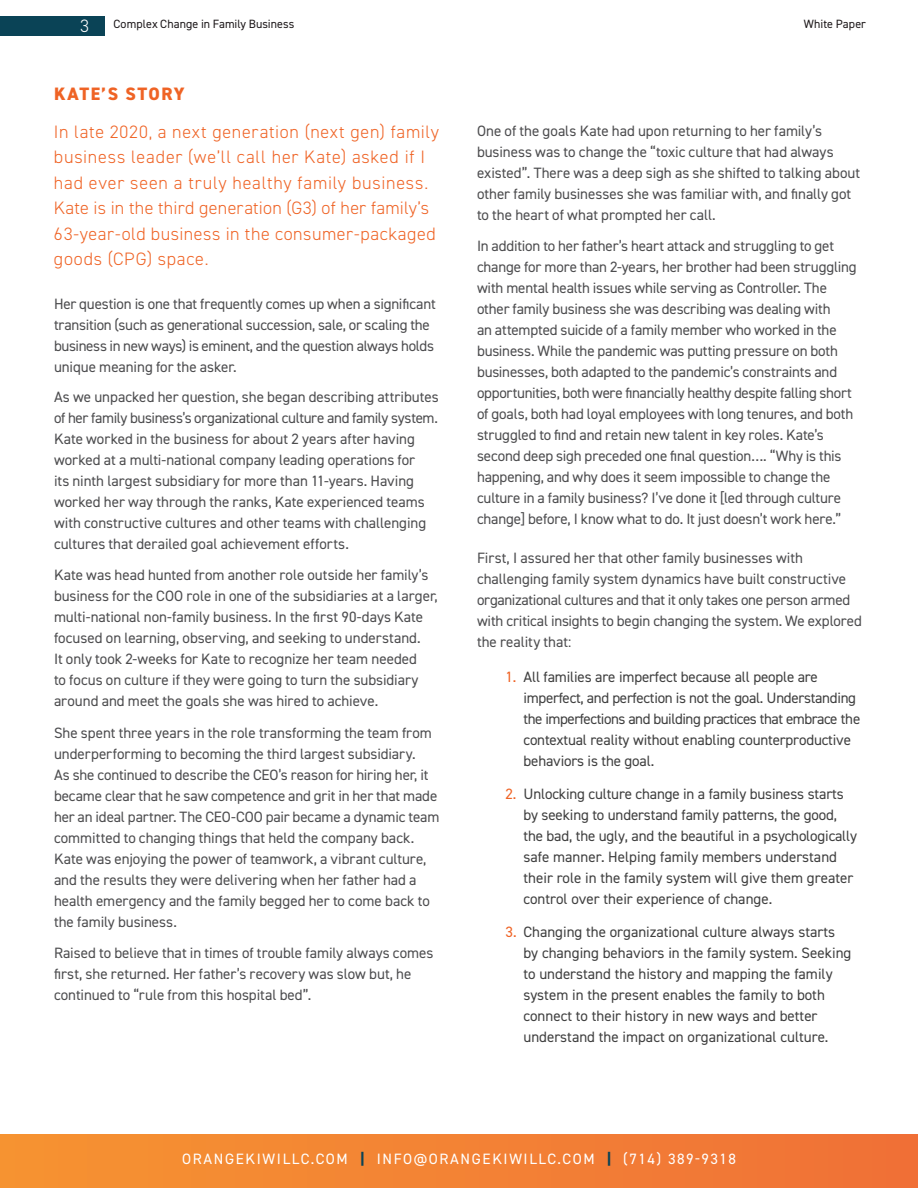
<style>
.page{position:relative;width:918px;height:1188px;background:#fff}
.page>*{position:absolute;margin:0;border:0;box-sizing:border-box;transform-origin:0 0}
.t1{font:300 18px/25.5px "DIN2014";letter-spacing:.04em;color:#ef6325}
.t2{font:800 18px "DIN2014";letter-spacing:.085em;color:#ef6325}
.t3{font:300 18px "DIN2014";color:#fff}
.t4{font:15px/21px "DIN2014";letter-spacing:-.005em;color:#4d4d4f}
.t5{font:15px/21px "DIN2014";color:#404040}
.t6{font:15px "DIN2014";letter-spacing:.11em;color:#fff}
.t7{font:12px "DIN2014";letter-spacing:.005em;color:#1d181a}
.s1{color:#ef6325}
.s2{font-weight:800;color:#0a4356}
</style>
<div class="page">
<div style="left:0;top:16px;width:104px;height:20px;background:#0a4356"></div>
<div style="left:0;top:1134px;width:918px;height:54px;background:linear-gradient(to right,#f69431,#f07037)"></div>
<p class="t3" style="left:80px;top:15px;width:10px">3</p>
<p class="t7" style="left:113px;top:17px;width:183px">Complex Change in Family Business</p>
<p class="t7" style="left:804px;top:17px;width:64px">White Paper</p>
<p class="t2" style="left:54px;top:82px;width:132px">KATE’S STORY</p>
<p class="t1" style="left:54px;top:119px;width:386px">In late 2020, a next generation (next gen) family business leader (we’ll call her Kate) asked if I had ever seen a truly healthy family business.<br>Kate is in the third generation (G3) of her family’s 63-year-old business in the consumer-packaged goods (CPG) space.</p>
<p class="t4" style="left:54px;top:293px;width:383px">Her question is one that frequently comes up when a significant transition (such as generational succession, sale, or scaling the business in new ways) is eminent, and the question always holds unique meaning for the asker.</p>
<p class="t4" style="left:54px;top:386px;width:386px">As we unpacked her question, she began describing attributes of her family business’s organizational culture and family system.<br>Kate worked in the business for about 2 years after having worked at a multi-national company leading operations for<br>its ninth largest subsidiary for more than 11-years. Having worked her way through the ranks, Kate experienced teams with constructive cultures and other teams with challenging cultures that derailed goal achievement efforts.</p>
<p class="t4" style="left:54px;top:564px;width:385px">Kate was head hunted from another role outside her family’s business for the COO role in one of the subsidiaries at a larger, multi-national non-family business. In the first 90-days Kate focused on learning, observing, and seeking to understand.<br>It only took 2-weeks for Kate to recognize her team needed<br>to focus on culture if they were going to turn the subsidiary around and meet the goals she was hired to achieve.</p>
<p class="t4" style="left:54px;top:722px;width:387px">She spent three years in the role transforming the team from underperforming to becoming the third largest subsidiary.<br>As she continued to describe the CEO’s reason for hiring her, it became clear that he saw competence and grit in her that made her an ideal partner. The CEO-COO pair became a dynamic team committed to changing things that held the company back.<br>Kate was enjoying the power of teamwork, a vibrant culture, and the results they were delivering when her father had a health emergency and the family begged her to come back to the family business.</p>
<p class="t4" style="left:54px;top:942px;width:381px">Raised to believe that in times of trouble family always comes first, she returned. Her father’s recovery was slow but, he continued to “rule from this hospital bed”.</p>
<p class="t4" style="left:477px;top:120px;width:385px">One of the goals Kate had upon returning to her family’s business was to change the “toxic culture that had always existed”. There was a deep sigh as she shifted to talking about other family businesses she was familiar with, and finally got to the heart of what prompted her call.</p>
<p class="t4" style="left:477px;top:235px;width:381px">In addition to her father’s heart attack and struggling to get change for more than 2-years, her brother had been struggling with mental health issues while serving as Controller. The other family business she was describing was dealing with<br>an attempted suicide of a family member who worked in the business. While the pandemic was putting pressure on both businesses, both adapted to the pandemic’s constraints and opportunities, both were financially healthy despite falling short of goals, both had loyal employees with long tenures, and both struggled to find and retain new talent in key roles. Kate’s second deep sigh preceded one final question…. “Why is this happening, and why does it seem impossible to change the culture in a family business? I’ve done it [led through culture change] before, I know what to do. It just doesn’t work here.”</p>
<p class="t4" style="left:477px;top:547px;width:386px">First, I assured her that other family businesses with challenging family system dynamics have built constructive organizational cultures and that it only takes one person armed with critical insights to begin changing the system. We explored the reality that:</p>
<p class="t5" style="left:524px;top:666px;width:338px;text-indent:-18px"><span class="s1">1.</span> All families are imperfect because all people are imperfect, and perfection is not the goal. Understanding the imperfections and building practices that embrace the contextual reality without enabling counterproductive behaviors is the goal.</p>
<p class="t5" style="left:524px;top:783px;width:335px;text-indent:-18px"><span class="s1">2.</span> Unlocking culture change in a family business starts by seeking to understand family patterns, the good, the bad, the ugly, and the beautiful in a psychologically safe manner. Helping family members understand their role in the family system will give them greater control over their experience of change.</p>
<p class="t5" style="left:524px;top:921px;width:329px;text-indent:-18px"><span class="s1">3.</span> Changing the organizational culture always starts by changing behaviors in the family system. Seeking to understand the history and mapping the family system in the present enables the family to both connect to their history in new ways and better understand the impact on organizational culture.</p>
<p class="t6" style="left:182px;top:1149px;width:555px">ORANGEKIWILLC.COM <span class="s2">|</span> INFO@ORANGEKIWILLC.COM <span class="s2">|</span> (714) 389-9318</p>
</div>
